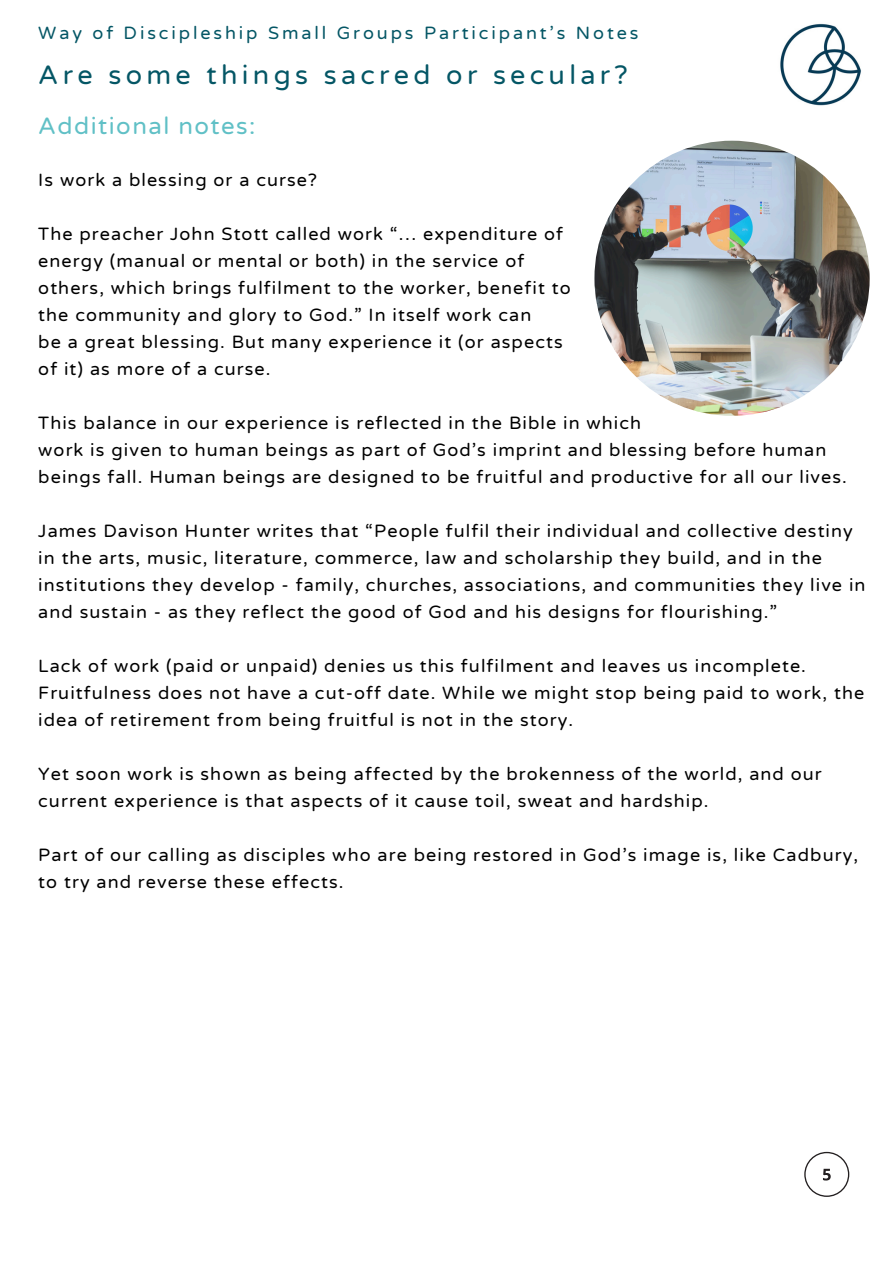
<style>
.page{position:relative;width:894px;height:1264px;background:#fff}
.page>*{position:absolute;margin:0;border:0;box-sizing:border-box;transform-origin:0 0}
.t1{font:27px "Varela Round";letter-spacing:.16em;color:#045665}
.t2{font:24px "Varela Round";letter-spacing:.06em;color:#60c0c6}
.t3{font:18px/27px "Varela Round";letter-spacing:.06em;color:#000}
.t4{font:18px "Varela Round";letter-spacing:.16em;color:#045665}
</style>
<div class="page">
<svg style="left:804px;top:1151px;width:45px;height:45px"></svg>
<img style="left:780px;top:23px;width:81px;height:83px">
<img style="left:594px;top:141px;width:275px;height:275px;border-radius:50%">
<p class="t4" style="left:38px;top:23px;width:601px">Way of Discipleship Small Groups Participant’s Notes</p>
<p class="t1" style="left:38px;top:59px;width:591px">Are some things sacred or secular?</p>
<p class="t2" style="left:38px;top:112px;width:218px">Additional notes:</p>
<h1 class="t3" style="left:38px;top:166px;width:280px">Is work a blessing or a curse?</h1>
<p class="t3" style="left:38px;top:220px;width:526px">The preacher John Stott called work “… expenditure of</p>
<h2 class="t3" style="left:38px;top:247px;width:487px">energy (manual or mental or both) in the service of</h2>
<p class="t3" style="left:38px;top:274px;width:534px">others, which brings fulfilment to the worker, benefit to</p>
<p class="t3" style="left:38px;top:301px;width:494px">the community and glory to God.” In itself work can</p>
<p class="t3" style="left:38px;top:328px;width:525px">be a great blessing. But many experience it (or aspects</p>
<p class="t3" style="left:38px;top:355px;width:234px">of it) as more of a curse.</p>
<p class="t3" style="left:38px;top:409px;width:604px">This balance in our experience is reflected in the Bible in which</p>
<p class="t3" style="left:38px;top:436px;width:809px">work is given to human beings as part of God’s imprint and blessing before human beings fall. Human beings are designed to be fruitful and productive for all our lives.</p>
<p class="t3" style="left:38px;top:517px;width:828px">James Davison Hunter writes that “People fulfil their individual and collective destiny in the arts, music, literature, commerce, law and scholarship they build, and in the institutions they develop - family, churches, associations, and communities they live in and sustain - as they reflect the good of God and his designs for flourishing.”</p>
<p class="t3" style="left:38px;top:652px;width:827px">Lack of work (paid or unpaid) denies us this fulfilment and leaves us incomplete.<br>Fruitfulness does not have a cut-off date. While we might stop being paid to work, the idea of retirement from being fruitful is not in the story.</p>
<p class="t3" style="left:38px;top:760px;width:784px">Yet soon work is shown as being affected by the brokenness of the world, and our current experience is that aspects of it cause toil, sweat and hardship.</p>
<p class="t3" style="left:38px;top:841px;width:821px">Part of our calling as disciples who are being restored in God’s image is, like Cadbury, to try and reverse these effects.</p>
</div>
